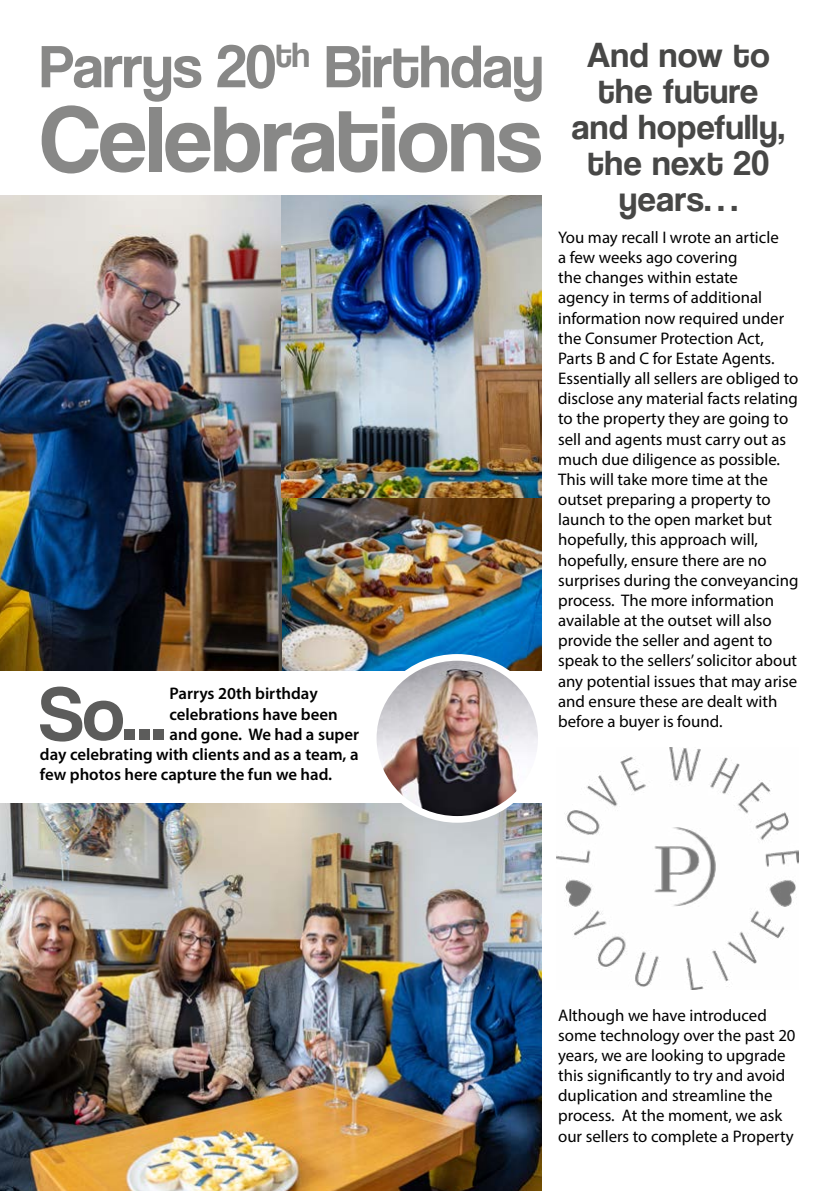
<style>
.page{position:relative;width:840px;height:1191px;background:#fff}
.page>*{position:absolute;margin:0;border:0;box-sizing:border-box;transform-origin:0 0}
.t1{font:96px "Coolvetica Rg";color:#888887}
.t2{font:77.6px "Coolvetica Rg";color:#5c5c5b}
.t3{font:62px "Coolvetica Rg";color:#888887}
.t4{font:36px/36px "Coolvetica Rg";letter-spacing:.025em;color:#474746;text-align:center}
.t5{font:16.8px/20.2px "Myriad Pro";color:#000}
.t6{font:600 16.8px "Myriad Pro";color:#000}
</style>
<div class="page">
<img style="left:281px;top:497px;width:259px;height:173px">
<img style="left:0;top:196px;width:281px;height:474px">
<img style="left:0;top:804px;width:540px;height:387px">
<img style="left:373px;top:657px;width:168px;height:162px">
<div style="left:369px;top:654px;width:175px;height:168px;border:7px solid #fff;border-radius:50%"></div>
<img style="left:282px;top:196px;width:258px;height:301px">
<img style="left:556px;top:747px;width:242px;height:242px">
<h3 class="t3" style="left:40px;top:30px;width:504px">Parrys 20<sup>th</sup> Birthday</h3>
<h1 class="t1" style="left:40px;top:83px;width:502px">Celebrations</h1>
<h2 class="t2" style="left:39px;top:668px;width:127px">So...</h2>
<p class="t6" style="left:169px;top:683px;width:150px">Parrys 20th birthday</p>
<p class="t6" style="left:169px;top:703px;width:170px">celebrations have been</p>
<p class="t6" style="left:169px;top:723px;width:191px">and gone. We had a super</p>
<p class="t6" style="left:40px;top:743px;width:320px">day celebrating with clients and as a team, a</p>
<p class="t6" style="left:40px;top:763px;width:293px">few photos here capture the fun we had.</p>
<h3 class="t4" style="left:571px;top:37px;width:214px">And now to the future and hopefully, the next 20 years…</h3>
<p class="t5" style="left:557px;top:227px;width:242px">You may recall I wrote an article<br>a few weeks ago covering<br>the changes within estate<br>agency in terms of additional information now required under the Consumer Protection Act,<br>Parts B and C for Estate Agents.<br>Essentially all sellers are obliged to disclose any material facts relating to the property they are going to sell and agents must carry out as much due diligence as possible.<br>This will take more time at the outset preparing a property to launch to the open market but hopefully, this approach will, hopefully, ensure there are no surprises during the conveyancing process. The more information available at the outset will also provide the seller and agent to speak to the sellers’ solicitor about any potential issues that may arise and ensure these are dealt with before a buyer is found.</p>
<p class="t5" style="left:557px;top:1004px;width:239px">Although we have introduced some technology over the past 20 years, we are looking to upgrade this significantly to try and avoid duplication and streamline the process. At the moment, we ask our sellers to complete a Property</p>
</div>
